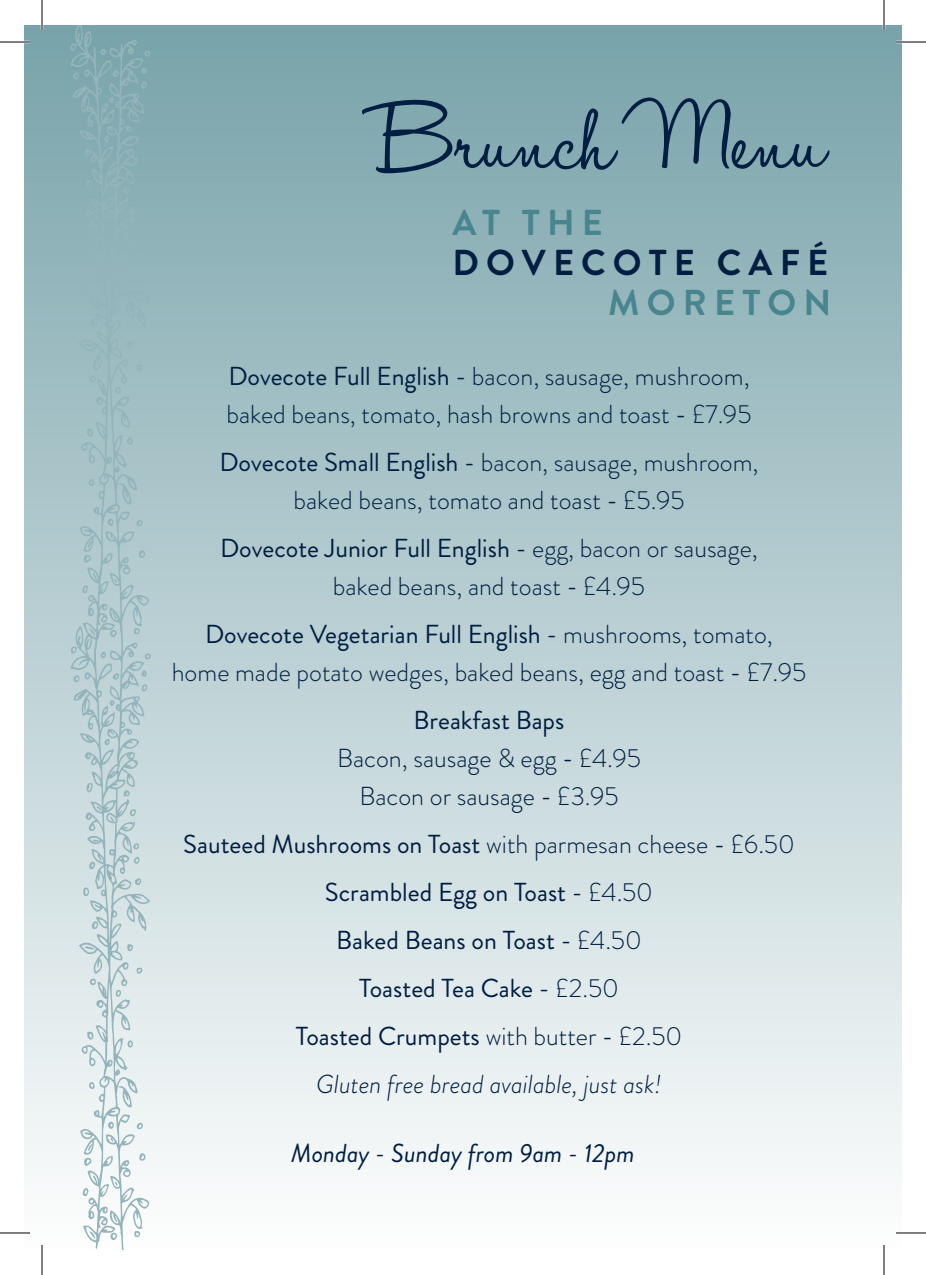
<style>
.page{position:relative;width:926px;height:1275px;background:#fff}
.page>*{position:absolute;margin:0;border:0;box-sizing:border-box;transform-origin:0 0}
.t1{font:110px "Halo Handletter";color:#001e41}
.t2{font:700 36px "Brandon Grotesque";letter-spacing:.2em;color:#48858e}
.t3{font:700 36px "Brandon Grotesque";letter-spacing:.2em;color:#001e41}
.t4{font:300 26px/38px "Brandon Grotesque";color:#001e41;text-align:center}
.t5{font:26px "Brandon Grotesque";color:#001e41}
.t6{font:italic 300 26px "Brandon Grotesque";color:#001e41}
.t7{font:italic 26px "Brandon Grotesque";color:#001e41}
.s1{font-weight:400}
.s2{font-weight:300}
</style>
<div class="page">
<div style="left:25px;top:25px;width:876px;height:1225px;background:linear-gradient(to bottom,#78a3aa,#fdfefe)"></div>
<svg style="left:70px;top:25px;width:80px;height:1225px;background:#b4cbcf"></svg>
<svg style="left:118px;top:482px;width:14px;height:23px"></svg>
<svg style="left:84px;top:554px;width:7px;height:9px"></svg>
<svg style="left:86px;top:180px;width:6px;height:10px"></svg>
<svg style="left:87px;top:429px;width:6px;height:8px"></svg>
<svg style="left:110px;top:630px;width:7px;height:7px"></svg>
<svg style="left:83px;top:284px;width:6px;height:10px"></svg>
<svg style="left:91px;top:318px;width:7px;height:8px"></svg>
<svg style="left:89px;top:258px;width:6px;height:8px"></svg>
<svg style="left:139px;top:550px;width:6px;height:8px"></svg>
<svg style="left:82px;top:585px;width:6px;height:8px"></svg>
<svg style="left:127px;top:341px;width:6px;height:8px"></svg>
<svg style="left:134px;top:275px;width:7px;height:7px"></svg>
<svg style="left:123px;top:187px;width:7px;height:7px"></svg>
<svg style="left:108px;top:518px;width:6px;height:8px"></svg>
<svg style="left:72px;top:72px;width:7px;height:8px"></svg>
<svg style="left:112px;top:70px;width:7px;height:7px"></svg>
<svg style="left:129px;top:205px;width:7px;height:9px"></svg>
<svg style="left:136px;top:519px;width:7px;height:8px"></svg>
<svg style="left:100px;top:49px;width:6px;height:6px"></svg>
<svg style="left:133px;top:254px;width:6px;height:7px"></svg>
<svg style="left:90px;top:375px;width:6px;height:7px"></svg>
<svg style="left:127px;top:437px;width:6px;height:8px"></svg>
<svg style="left:89px;top:479px;width:5px;height:7px"></svg>
<svg style="left:70px;top:43px;width:7px;height:8px"></svg>
<svg style="left:115px;top:387px;width:6px;height:7px"></svg>
<svg style="left:134px;top:628px;width:6px;height:6px"></svg>
<svg style="left:141px;top:81px;width:6px;height:8px"></svg>
<svg style="left:141px;top:67px;width:6px;height:7px"></svg>
<svg style="left:136px;top:365px;width:6px;height:6px"></svg>
<svg style="left:144px;top:51px;width:7px;height:6px"></svg>
<svg style="left:132px;top:240px;width:7px;height:6px"></svg>
<svg style="left:104px;top:136px;width:5px;height:6px"></svg>
<svg style="left:109px;top:97px;width:5px;height:6px"></svg>
<svg style="left:84px;top:343px;width:10px;height:4px"></svg>
<svg style="left:89px;top:628px;width:6px;height:8px"></svg>
<svg style="left:114px;top:579px;width:3px;height:4px"></svg>
<svg style="left:96px;top:203px;width:5px;height:5px"></svg>
<svg style="left:92px;top:236px;width:8px;height:3px"></svg>
<hr style="left:0;top:41px;width:30px;height:2px;background:#fff">
<hr style="left:896px;top:41px;width:30px;height:2px;background:#fff">
<hr style="left:0;top:1231px;width:30px;height:3px;background:#fff">
<hr style="left:896px;top:1231px;width:30px;height:3px;background:#fff">
<hr style="left:41px;top:0;width:2px;height:30px;background:#fff">
<hr style="left:41px;top:1245px;width:2px;height:30px;background:#fff">
<hr style="left:883px;top:0;width:2px;height:30px;background:#fff">
<hr style="left:883px;top:1245px;width:2px;height:30px;background:#fff">
<hr style="left:0;top:42px;width:30px;height:1px;background:#000">
<hr style="left:896px;top:42px;width:30px;height:1px;background:#000">
<hr style="left:0;top:1232px;width:30px;height:1px;background:#000">
<hr style="left:896px;top:1232px;width:30px;height:1px;background:#000">
<hr style="left:42px;top:0;width:1px;height:30px;background:#000">
<hr style="left:42px;top:1245px;width:1px;height:30px;background:#000">
<hr style="left:884px;top:0;width:1px;height:30px;background:#000">
<hr style="left:884px;top:1245px;width:1px;height:30px;background:#000">
<p class="t1" style="left:377px;top:81px;width:450px">Brunch Menu</p>
<p class="t2" style="left:452px;top:198px;width:152px">AT THE</p>
<p class="t3" style="left:452px;top:238px;width:377px">DOVECOTE CAFÉ</p>
<p class="t2" style="left:608px;top:278px;width:224px">MORETON</p>
<p class="t4" style="left:226px;top:357px;width:526px;text-align:left"><span class="s1">Dovecote Full English -</span> bacon, sausage, mushroom, baked beans, tomato, hash browns and toast <span class="s1">-</span> £7.95</p>
<p class="t4" style="left:219px;top:443px;width:541px"><span class="s1">Dovecote Small English -</span> bacon, sausage, mushroom, baked beans, tomato and toast <span class="s1">-</span> £5.95</p>
<p class="t4" style="left:220px;top:529px;width:539px"><span class="s1">Dovecote Junior Full English -</span> egg, bacon or sausage, baked beans, and toast <span class="s1">-</span> £4.95</p>
<p class="t4" style="left:172px;top:615px;width:636px"><span class="s1">Dovecote Vegetarian Full English -</span> mushrooms, tomato,<br>home made potato wedges, baked beans, egg and toast <span class="s1">-</span> £7.95</p>
<p class="t5" style="left:414px;top:702px;width:152px">Breakfast Baps</p>
<p class="t4" style="left:337px;top:739px;width:305px">Bacon, sausage &amp; egg <span class="s1">-</span> £4.95</p>
<p class="t4" style="left:359px;top:777px;width:261px">Bacon or sausage <span class="s1">-</span> £3.95</p>
<p class="t5" style="left:183px;top:826px;width:613px">Sauteed Mushrooms on Toast <span class="s2">with parmesan cheese</span> - <span class="s2">£6.50</span></p>
<p class="t5" style="left:325px;top:874px;width:330px">Scrambled Egg on Toast - <span class="s2">£4.50</span></p>
<p class="t5" style="left:336px;top:922px;width:307px">Baked Beans on Toast - <span class="s2">£4.50</span></p>
<p class="t5" style="left:359px;top:970px;width:261px">Toasted Tea Cake - <span class="s2">£2.50</span></p>
<p class="t5" style="left:296px;top:1018px;width:388px">Toasted Crumpets <span class="s2">with butter</span> - <span class="s2">£2.50</span></p>
<p class="t6" style="left:316px;top:1066px;width:347px">Gluten free bread available, just ask!</p>
<p class="t7" style="left:291px;top:1135px;width:345px">Monday - Sunday from 9am - 12pm</p>
</div>
